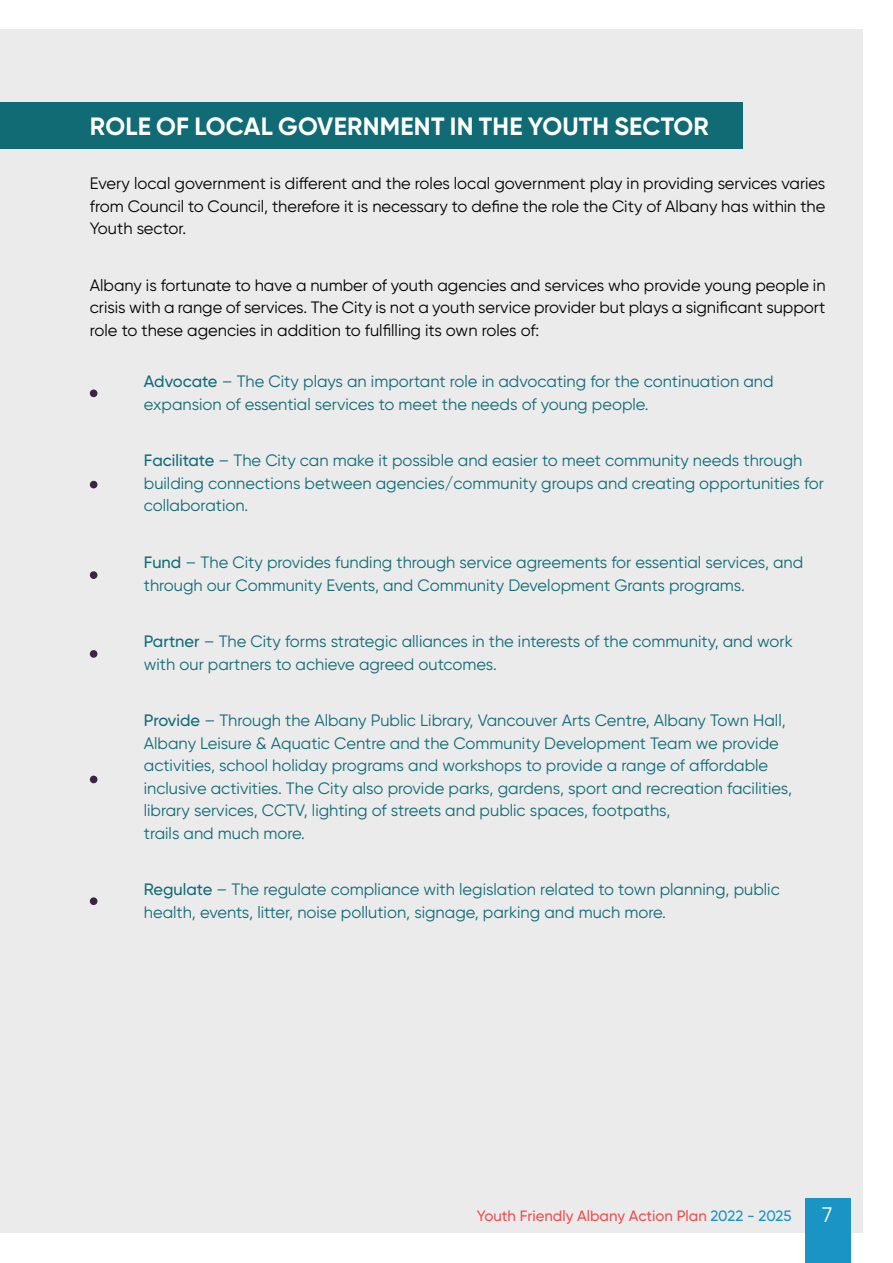
<style>
.page{position:relative;width:893px;height:1263px;background:#fff}
.page>*{position:absolute;margin:0;border:0;box-sizing:border-box;transform-origin:0 0}
.t1{font:700 25.05px "Gilroy";letter-spacing:.01em;color:#fff}
.t2{font:600 22.5px "Gilroy";letter-spacing:.01em;color:#fff}
.t3{font:21px "Gilroy";color:#fff}
.t4{font:16.5px/22.5px "Gilroy";color:#106b75}
.t5{font:16.5px/22.5px "Gilroy";color:#000;text-align:justify}
.t6{font:500 15px "Gilroy";color:#f04e4f}
.s1{font-weight:500}
.s2{color:#1a94c5}
</style>
<div class="page">
<div style="left:0;top:30px;width:863px;height:1203px;background:#ebebec"></div>
<div style="left:0;top:102px;width:742px;height:47px;background:#106b75"></div>
<div style="left:90px;top:389px;width:7px;height:8px;background:#3b2542;border-radius:50%"></div>
<div style="left:90px;top:481px;width:7px;height:7px;background:#3b2542;border-radius:50%"></div>
<div style="left:90px;top:571px;width:7px;height:8px;background:#3b2542;border-radius:50%"></div>
<div style="left:90px;top:650px;width:7px;height:8px;background:#3b2542;border-radius:50%"></div>
<div style="left:90px;top:776px;width:7px;height:7px;background:#3b2542;border-radius:50%"></div>
<div style="left:90px;top:897px;width:7px;height:8px;background:#3b2542;border-radius:50%"></div>
<div style="left:805px;top:1198px;width:45px;height:65px;background:#1a94c5"></div>
<h2 class="t2" style="left:81px;top:109px;width:162px">YOUR CITY’S ID</h2>
<h1 class="t1" style="left:90px;top:110px;width:620px">ROLE OF LOCAL GOVERNMENT IN THE YOUTH SECTOR</h1>
<p class="t5" style="left:90px;top:172px;width:737px">Every local government is different and the roles local government play in providing services varies from Council to Council, therefore it is necessary to define the role the City of Albany has within the Youth sector.</p>
<p class="t5" style="left:90px;top:274px;width:737px">Albany is fortunate to have a number of youth agencies and services who provide young people in crisis with a range of services. The City is not a youth service provider but plays a significant support role to these agencies in addition to fulfilling its own roles of:</p>
<p class="t4" style="left:144px;top:370px;width:631px"><span class="s1">Advocate</span> – The City plays an important role in advocating for the continuation and expansion of essential services to meet the needs of young people.</p>
<p class="t4" style="left:144px;top:449px;width:682px"><span class="s1">Facilitate</span> – The City can make it possible and easier to meet community needs through building connections between agencies/community groups and creating opportunities for collaboration.</p>
<p class="t4" style="left:144px;top:551px;width:661px"><span class="s1">Fund</span> – The City provides funding through service agreements for essential services, and through our Community Events, and Community Development Grants programs.</p>
<p class="t4" style="left:144px;top:630px;width:650px"><span class="s1">Partner</span> – The City forms strategic alliances in the interests of the community, and work with our partners to achieve agreed outcomes.</p>
<p class="t4" style="left:144px;top:709px;width:650px"><span class="s1">Provide</span> – Through the Albany Public Library, Vancouver Arts Centre, Albany Town Hall, Albany Leisure &amp; Aquatic Centre and the Community Development Team we provide activities, school holiday programs and workshops to provide a range of affordable inclusive activities. The City also provide parks, gardens, sport and recreation facilities, library services, CCTV, lighting of streets and public spaces, footpaths,<br>trails and much more.</p>
<p class="t4" style="left:144px;top:878px;width:637px"><span class="s1">Regulate</span> – The regulate compliance with legislation related to town planning, public health, events, litter, noise pollution, signage, parking and much more.</p>
<p class="t6" style="left:477px;top:1206px;width:316px">Youth Friendly Albany Action Plan <span class="s2">2022 - 2025</span></p>
<p class="t3" style="left:822px;top:1201px;width:12px">7</p>
</div>
